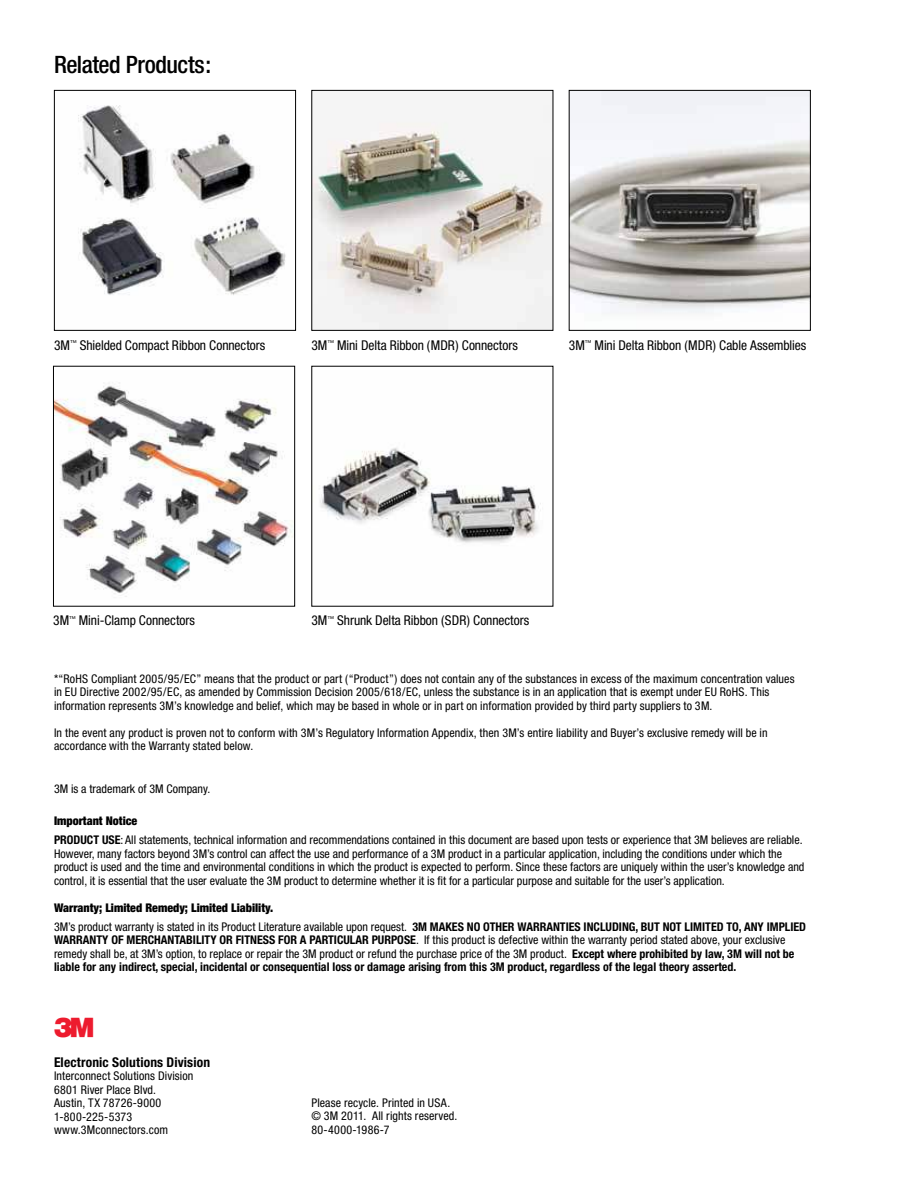
<style>
.page{position:relative;width:918px;height:1188px;background:#fff}
.page>*{position:absolute;margin:0;border:0;box-sizing:border-box;transform-origin:0 0}
.t1{font:27px "Logo 3 Mv 3 tt";color:#ed1b2e}
.t2{font:500 condensed 24px "Helvetica Neue";letter-spacing:-.02em;color:#000}
.t3{font:condensed 13.5px "Helvetica Neue";letter-spacing:-.005em;color:#000}
.t4{font:700 condensed 13.5px "Helvetica Neue";letter-spacing:.01em;color:#000}
.t5{font:condensed 12px/13.5px "Helvetica Neue";color:#000}
.t6{font:700 condensed 12px/13.5px "Helvetica Neue";color:#000}
.s1{font-weight:900}
.s2{font-weight:700}
.s3{font-weight:400}
</style>
<div class="page">
<img style="left:78px;top:105px;width:208px;height:190px">
<div style="left:54px;top:90px;width:242px;height:241px;border:1px solid #000"></div>
<img style="left:313px;top:105px;width:238px;height:224px">
<div style="left:311px;top:90px;width:242px;height:241px;border:1px solid #000"></div>
<img style="left:571px;top:92px;width:238px;height:221px">
<div style="left:569px;top:90px;width:242px;height:241px;border:1px solid #000"></div>
<img style="left:55px;top:382px;width:238px;height:215px">
<div style="left:53px;top:366px;width:242px;height:241px;border:1px solid #000"></div>
<img style="left:320px;top:447px;width:221px;height:96px">
<h2 class="t2" style="left:54px;top:55px;width:159px">Related Products:</h2>
<p class="t3" style="left:54px;top:340px;width:213px">3M<sup>™</sup> Shielded Compact Ribbon Connectors</p>
<p class="t3" style="left:311px;top:340px;width:208px">3M<sup>™</sup> Mini Delta Ribbon (MDR) Connectors</p>
<p class="t3" style="left:569px;top:340px;width:239px">3M<sup>™</sup> Mini Delta Ribbon (MDR) Cable Assemblies</p>
<p class="t3" style="left:53px;top:616px;width:144px">3M<sup>™</sup> Mini-Clamp Connectors</p>
<p class="t3" style="left:311px;top:616px;width:219px">3M<sup>™</sup> Shrunk Delta Ribbon (SDR) Connectors</p>
<p class="t5" style="left:54px;top:673px;width:742px">*“RoHS Compliant 2005/95/EC” means that the product or part (“Product”) does not contain any of the substances in excess of the maximum concentration values in EU Directive 2002/95/EC, as amended by Commission Decision 2005/618/EC, unless the substance is in an application that is exempt under EU RoHS. This information represents 3M’s knowledge and belief, which may be based in whole or in part on information provided by third party suppliers to 3M.</p>
<p class="t5" style="left:54px;top:727px;width:715px">In the event any product is proven not to conform with 3M’s Regulatory Information Appendix, then 3M’s entire liability and Buyer’s exclusive remedy will be in accordance with the Warranty stated below.</p>
<p class="t5" style="left:54px;top:783px;width:158px">3M is a trademark of 3M Company.</p>
<p class="t5" style="left:54px;top:813px;width:750px;line-height:18.9px"><span class="s1">Important Notice<br></span><span class="s2">PRODUCT USE</span>: All statements, technical information and recommendations contained in this document are based upon tests or experience that 3M believes are reliable.</p>
<p class="t5" style="left:54px;top:848px;width:752px">However, many factors beyond 3M’s control can affect the use and performance of a 3M product in a particular application, including the conditions under which the product is used and the time and environmental conditions in which the product is expected to perform. Since these factors are uniquely within the user’s knowledge and control, it is essential that the user evaluate the 3M product to determine whether it is fit for a particular purpose and suitable for the user’s application.</p>
<p class="t5" style="left:54px;top:899px;width:754px;line-height:18.9px"><span class="s1">Warranty; Limited Remedy; Limited Liability.<br></span>3M’s product warranty is stated in its Product Literature available upon request. <span class="s2">3M MAKES NO OTHER WARRANTIES INCLUDING, BUT NOT LIMITED TO, ANY IMPLIED</span></p>
<p class="t6" style="left:54px;top:934px;width:742px">WARRANTY OF MERCHANTABILITY OR FITNESS FOR A PARTICULAR PURPOSE<span class="s3">. If this product is defective within the warranty period stated above, your exclusive remedy shall be, at 3M’s option, to replace or repair the 3M product or refund the purchase price of the 3M product.</span> Except where prohibited by law, 3M will not be liable for any indirect, special, incidental or consequential loss or damage arising from this 3M product, regardless of the legal theory asserted.</p>
<h1 class="t1" style="left:54px;top:1012px;width:41px">3</h1>
<p class="t4" style="left:54px;top:1057px;width:158px">Electronic Solutions Division</p>
<p class="t5" style="left:54px;top:1070px;width:141px">Interconnect Solutions Division<br>6801 River Place Blvd.<br>Austin, TX 78726-9000<br>1-800-225-5373 www.3Mconnectors.com</p>
<p class="t5" style="left:311px;top:1097px;width:147px">Please recycle. Printed in USA. © 3M 2011. All rights reserved.<br>80-4000-1986-7</p>
</div>
